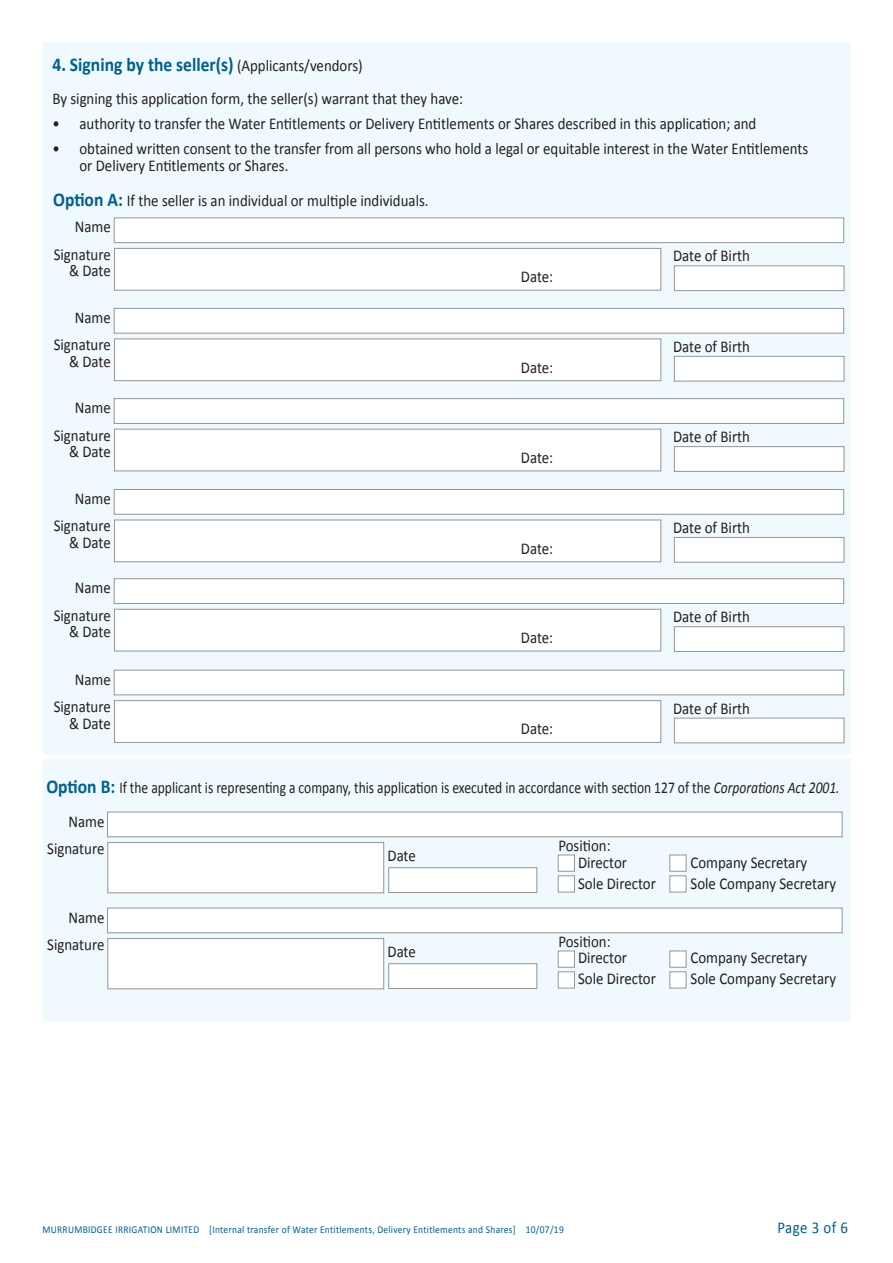
<style>
.page{position:relative;width:893px;height:1263px;background:#fff}
.page>*{position:absolute;margin:0;border:0;box-sizing:border-box;transform-origin:0 0}
.t1{font:700 19.5px "Calibri";color:#005f8c;scale:.9 1}
.t2{font:16.5px/16.5px "Calibri";color:#231f20;scale:.9 1}
.t3{font:16.5px "Calibri";color:#231f20;scale:.82 1}
.t4{font:16.5px "Calibri";letter-spacing:.025em;color:#005f8c;scale:.9 1}
.t5{font:10.5px "Calibri";letter-spacing:.03em;color:#005f8c;scale:.9 1}
.s1{font-weight:400;font-size:16.5px;color:#231f20}
.s2{font-weight:700;font-size:19.5px;color:#005f8c}
.s3{font-style:italic}
</style>
<div class="page">
<div style="left:43px;top:42px;width:808px;height:978px;background:#f0f9fd"></div>
<div style="left:114px;top:248px;width:547px;height:43px;background:#fff;border:1px solid #939598"></div>
<div style="left:114px;top:338px;width:547px;height:43px;background:#fff;border:1px solid #939598"></div>
<div style="left:114px;top:429px;width:547px;height:42px;background:#fff;border:1px solid #939598"></div>
<div style="left:114px;top:520px;width:547px;height:42px;background:#fff;border:1px solid #939598"></div>
<div style="left:114px;top:609px;width:547px;height:42px;background:#fff;border:1px solid #939598"></div>
<div style="left:114px;top:700px;width:547px;height:43px;background:#fff;border:1px solid #939598"></div>
<div style="left:114px;top:217px;width:730px;height:26px;background:#fff;border:1px solid #939598"></div>
<div style="left:114px;top:308px;width:730px;height:25px;background:#fff;border:1px solid #939598"></div>
<div style="left:114px;top:398px;width:730px;height:26px;background:#fff;border:1px solid #939598"></div>
<div style="left:114px;top:489px;width:730px;height:26px;background:#fff;border:1px solid #939598"></div>
<div style="left:114px;top:578px;width:730px;height:26px;background:#fff;border:1px solid #939598"></div>
<div style="left:114px;top:670px;width:730px;height:25px;background:#fff;border:1px solid #939598"></div>
<div style="left:674px;top:265px;width:170px;height:26px;background:#fff;border:1px solid #939598"></div>
<div style="left:674px;top:356px;width:170px;height:25px;background:#fff;border:1px solid #939598"></div>
<div style="left:674px;top:446px;width:170px;height:26px;background:#fff;border:1px solid #939598"></div>
<div style="left:674px;top:537px;width:170px;height:26px;background:#fff;border:1px solid #939598"></div>
<div style="left:674px;top:626px;width:170px;height:26px;background:#fff;border:1px solid #939598"></div>
<div style="left:674px;top:718px;width:170px;height:25px;background:#fff;border:1px solid #939598"></div>
<hr style="left:19px;top:755px;width:846px;height:4px;background:#fff">
<div style="left:107px;top:842px;width:277px;height:51px;background:#fff;border:1px solid #939598"></div>
<div style="left:107px;top:938px;width:277px;height:51px;background:#fff;border:1px solid #939598"></div>
<div style="left:107px;top:812px;width:735px;height:25px;background:#fff;border:1px solid #939598"></div>
<div style="left:107px;top:908px;width:735px;height:25px;background:#fff;border:1px solid #939598"></div>
<div style="left:388px;top:867px;width:149px;height:26px;background:#fff;border:1px solid #939598"></div>
<div style="left:388px;top:963px;width:149px;height:26px;background:#fff;border:1px solid #939598"></div>
<div style="left:558px;top:854px;width:17px;height:18px;background:#fff;border:1px solid #939598"></div>
<div style="left:558px;top:950px;width:17px;height:17px;background:#fff;border:1px solid #939598"></div>
<div style="left:558px;top:875px;width:17px;height:17px;background:#fff;border:1px solid #939598"></div>
<div style="left:558px;top:971px;width:17px;height:17px;background:#fff;border:1px solid #939598"></div>
<div style="left:669px;top:854px;width:17px;height:18px;background:#fff;border:1px solid #939598"></div>
<div style="left:669px;top:950px;width:17px;height:17px;background:#fff;border:1px solid #939598"></div>
<div style="left:669px;top:875px;width:17px;height:17px;background:#fff;border:1px solid #939598"></div>
<div style="left:669px;top:971px;width:17px;height:17px;background:#fff;border:1px solid #939598"></div>
<p class="t1" style="left:52px;top:51px;width:346px">4. Signing by the seller(s) <span class="s1">(Applicants/vendors)</span></p>
<p class="t2" style="left:52px;top:90px;width:458px">By signing this application form, the seller(s) warrant that they have:</p>
<p class="t2" style="left:52px;top:115px;width:784px">• authority to transfer the Water Entitlements or Delivery Entitlements or Shares described in this application; and</p>
<p class="t2" style="left:79px;top:140px;width:811px;text-indent:-27px">• obtained written consent to the transfer from all persons who hold a legal or equitable interest in the Water Entitlements or Delivery Entitlements or Shares.</p>
<p class="t2" style="left:53px;top:192px;width:419px"><span class="s2">Option A:</span> If the seller is an individual or multiple individuals.</p>
<p class="t2" style="left:75px;top:218px;width:41px">Name</p>
<p class="t2" style="left:54px;top:246px;width:65px">Signature</p>
<p class="t2" style="left:69px;top:262px;width:48px">&amp; Date</p>
<p class="t2" style="left:75px;top:309px;width:41px">Name</p>
<p class="t2" style="left:54px;top:336px;width:65px">Signature</p>
<p class="t2" style="left:69px;top:353px;width:48px">&amp; Date</p>
<p class="t2" style="left:75px;top:399px;width:41px">Name</p>
<p class="t2" style="left:54px;top:426px;width:65px">Signature</p>
<p class="t2" style="left:69px;top:443px;width:48px">&amp; Date</p>
<p class="t2" style="left:75px;top:490px;width:41px">Name</p>
<p class="t2" style="left:54px;top:517px;width:65px">Signature</p>
<p class="t2" style="left:69px;top:534px;width:48px">&amp; Date</p>
<p class="t2" style="left:75px;top:579px;width:41px">Name</p>
<p class="t2" style="left:54px;top:606px;width:65px">Signature</p>
<p class="t2" style="left:69px;top:623px;width:48px">&amp; Date</p>
<p class="t2" style="left:75px;top:670px;width:41px">Name</p>
<p class="t2" style="left:54px;top:698px;width:65px">Signature</p>
<p class="t2" style="left:69px;top:714px;width:48px">&amp; Date</p>
<p class="t2" style="left:521px;top:268px;width:37px">Date:</p>
<p class="t2" style="left:521px;top:358px;width:37px">Date:</p>
<p class="t2" style="left:521px;top:449px;width:37px">Date:</p>
<p class="t2" style="left:521px;top:539px;width:37px">Date:</p>
<p class="t2" style="left:521px;top:629px;width:37px">Date:</p>
<p class="t2" style="left:521px;top:720px;width:37px">Date:</p>
<p class="t2" style="left:673px;top:247px;width:87px">Date of Birth</p>
<p class="t2" style="left:673px;top:338px;width:87px">Date of Birth</p>
<p class="t2" style="left:673px;top:428px;width:87px">Date of Birth</p>
<p class="t2" style="left:673px;top:519px;width:87px">Date of Birth</p>
<p class="t2" style="left:673px;top:608px;width:87px">Date of Birth</p>
<p class="t2" style="left:673px;top:699px;width:87px">Date of Birth</p>
<p class="t3" style="left:46px;top:776px;width:969px"><span class="s2">Option B:</span> If the applicant is representing a company, this application is executed in accordance with section 127 of the <span class="s3">Corporations Act 2001.</span></p>
<p class="t2" style="left:69px;top:812px;width:41px">Name</p>
<p class="t2" style="left:47px;top:840px;width:65px">Signature</p>
<p class="t2" style="left:69px;top:908px;width:41px">Name</p>
<p class="t2" style="left:47px;top:936px;width:65px">Signature</p>
<p class="t2" style="left:388px;top:847px;width:33px">Date</p>
<p class="t2" style="left:388px;top:943px;width:33px">Date</p>
<p class="t2" style="left:558px;top:837px;width:60px">Position:</p>
<p class="t2" style="left:578px;top:854px;width:56px">Director</p>
<p class="t2" style="left:690px;top:854px;width:131px">Company Secretary</p>
<p class="t2" style="left:578px;top:875px;width:88px">Sole Director</p>
<p class="t2" style="left:690px;top:875px;width:163px">Sole Company Secretary</p>
<p class="t2" style="left:558px;top:933px;width:60px">Position:</p>
<p class="t2" style="left:578px;top:949px;width:56px">Director</p>
<p class="t2" style="left:690px;top:949px;width:131px">Company Secretary</p>
<p class="t2" style="left:578px;top:970px;width:88px">Sole Director</p>
<p class="t2" style="left:690px;top:970px;width:163px">Sole Company Secretary</p>
<p class="t5" style="left:43px;top:1222px;width:581px">MURRUMBIDGEE IRRIGATION LIMITED [Internal transfer of Water Entitlements, Delivery Entitlements and Shares] 10/07/19</p>
<p class="t4" style="left:777px;top:1216px;width:80px">Page 3 of 6</p>
</div>
